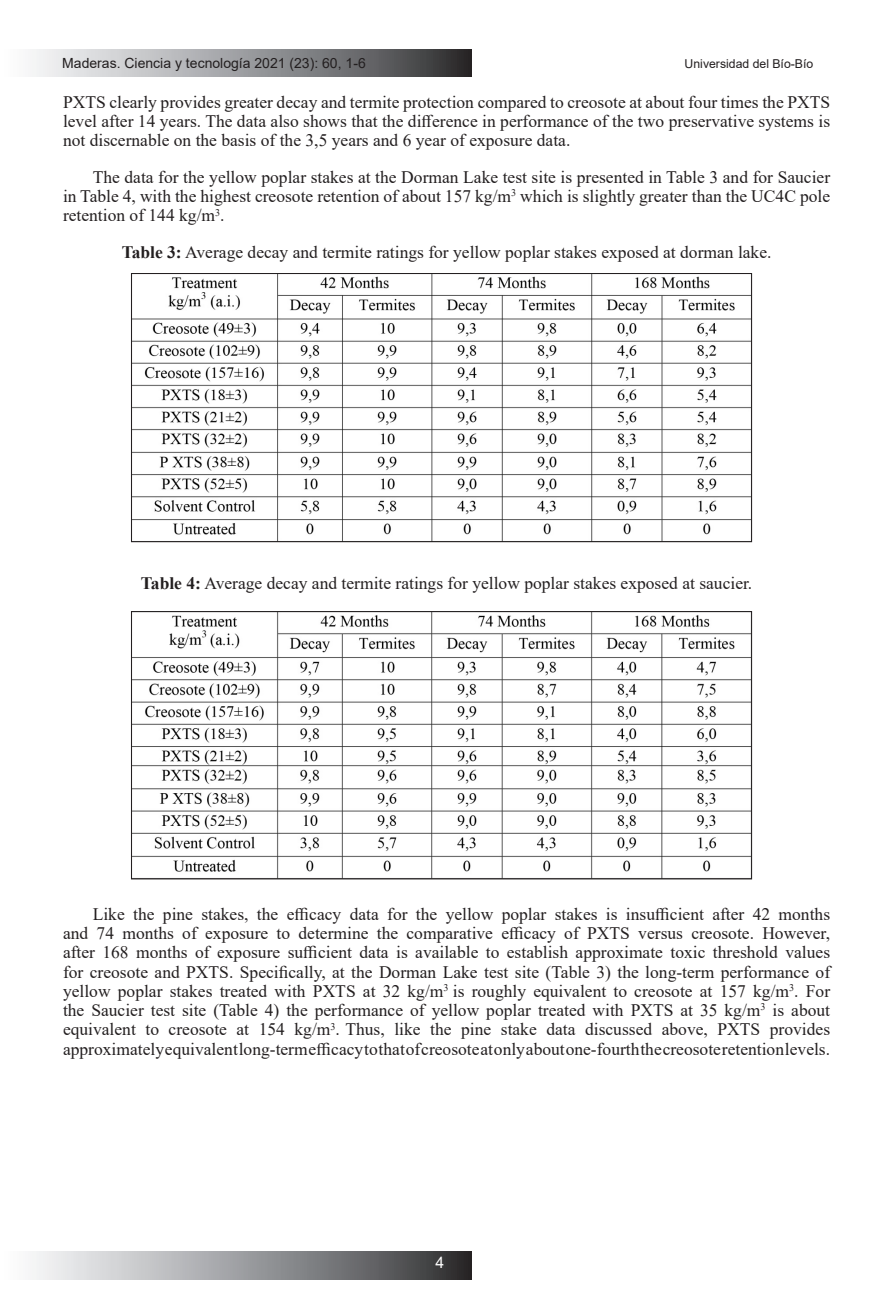
<style>
.page{position:relative;width:893px;height:1315px;background:#fff}
.page>*{position:absolute;margin:0;border:0;box-sizing:border-box;transform-origin:0 0}
.t1{font:17.5px/19.2px "Times New Roman";color:#231f20;text-align:justify}
.t2{font:15.75px "Arial";color:#fff}
.t3{font:14px "Arial";color:#231f20}
.t4{font:12.25px "Arial";color:#231f20}
.s1{font-weight:700}
</style>
<div class="page">
<div style="left:0;top:49px;width:471px;height:28px;background:linear-gradient(to right,#fff,#333436)"></div>
<div style="left:0;top:1252px;width:471px;height:27px;background:linear-gradient(to right,#fff,#333436)"></div>
<img style="left:133px;top:275px;width:617px;height:265px">
<div style="left:131px;top:273px;width:621px;height:269px;border:1px solid #231f20"></div>
<img style="left:133px;top:613px;width:617px;height:264px">
<div style="left:131px;top:611px;width:621px;height:268px;border:1px solid #231f20"></div>
<p class="t3" style="left:62px;top:53px;width:305px">Maderas. Ciencia y tecnología 2021 (23): 60, 1-6</p>
<p class="t4" style="left:685px;top:56px;width:130px">Universidad del Bío-Bío</p>
<p class="t1" style="left:63px;top:92px;width:769px">PXTS clearly provides greater decay and termite protection compared to creosote at about four times the PXTS level after 14 years. The data also shows that the difference in performance of the two preservative systems is not discernable on the basis of the 3,5 years and 6 year of exposure data.</p>
<p class="t1" style="left:63px;top:167px;width:769px;text-indent:30px">The data for the yellow poplar stakes at the Dorman Lake test site is presented in Table 3 and for Saucier in Table 4, with the highest creosote retention of about 157 kg/m<sup>3</sup> which is slightly greater than the UC4C pole retention of 144 kg/m<sup>3</sup>.</p>
<p class="t1" style="left:122px;top:242px;width:651px"><span class="s1">Table 3:</span> Average decay and termite ratings for yellow poplar stakes exposed at dorman lake.</p>
<p class="t1" style="left:141px;top:573px;width:613px"><span class="s1">Table 4:</span> Average decay and termite ratings for yellow poplar stakes exposed at saucier.</p>
<p class="t1" style="left:63px;top:904px;width:769px;text-indent:30px">Like the pine stakes, the efficacy data for the yellow poplar stakes is insufficient after 42 months and 74 months of exposure to determine the comparative efficacy of PXTS versus creosote. However, after 168 months of exposure sufficient data is available to establish approximate toxic threshold values for creosote and PXTS. Specifically, at the Dorman Lake test site (Table 3) the long-term performance of yellow poplar stakes treated with PXTS at 32 kg/m<sup>3</sup> is roughly equivalent to creosote at 157 kg/m<sup>3</sup>. For the Saucier test site (Table 4) the performance of yellow poplar treated with PXTS at 35 kg/m<sup>3</sup> is about equivalent to creosote at 154 kg/m<sup>3</sup>. Thus, like the pine stake data discussed above, PXTS provides approximately equivalent long-term efficacy to that of creosote at only about one-fourth the creosote retention levels.</p>
<p class="t2" style="left:435px;top:1252px;width:10px">4</p>
</div>
